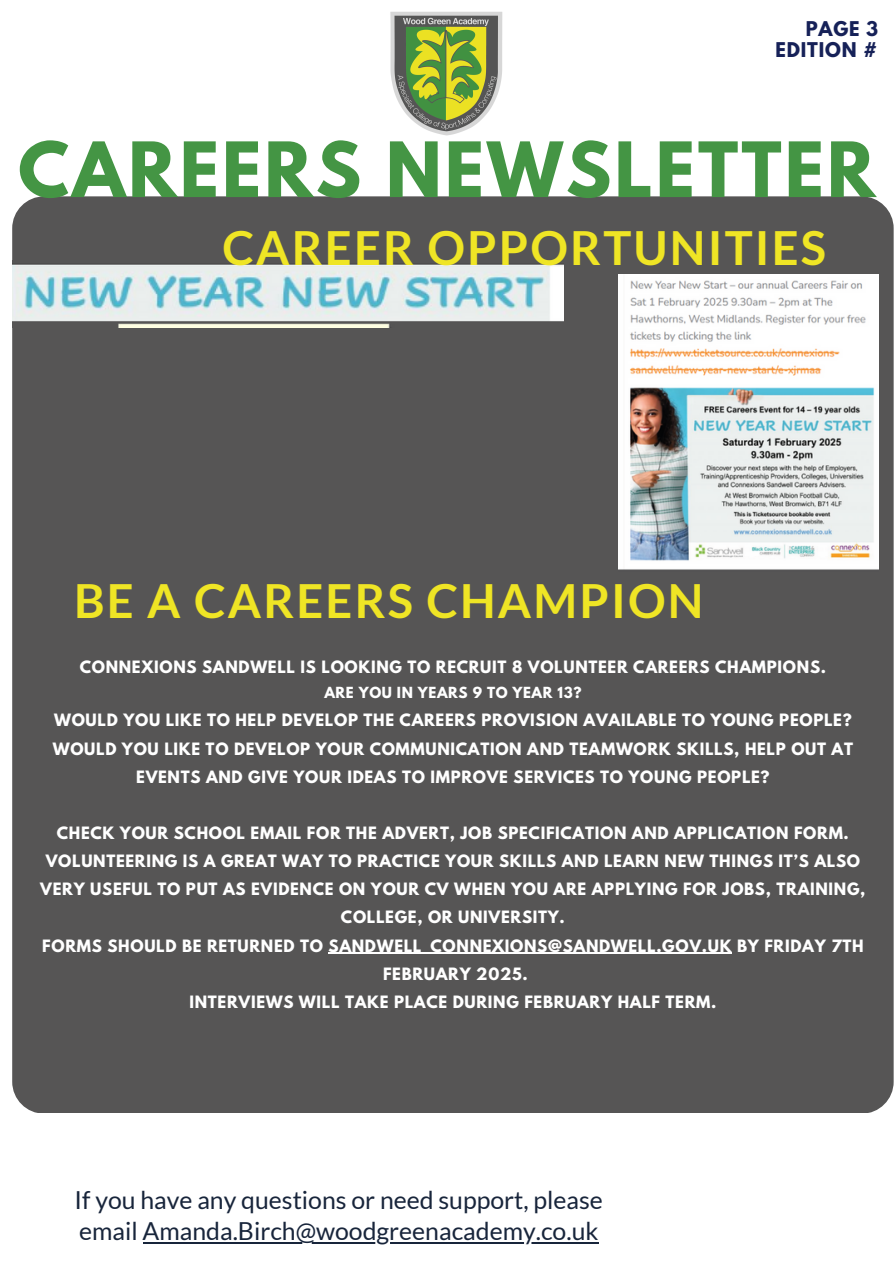
<style>
.page{position:relative;width:894px;height:1264px;background:#fff}
.page>*{position:absolute;margin:0;border:0;box-sizing:border-box;transform-origin:0 0}
.t1{font:700 67.5px "League Spartan";letter-spacing:.045em;color:#449544}
.t2{font:700 47.1px "Lato";letter-spacing:.045em;color:#efe525}
.t3{font:24.75px/31.7px "Lato";color:#18253b}
.t4{font:700 18px/20.2px "League Spartan";letter-spacing:.045em;color:#162158;text-align:right}
.t5{font:700 15px/28.2px "League Spartan";letter-spacing:.045em;color:#fff;text-align:center}
.t6{font:700 13.5px "League Spartan";letter-spacing:.045em;color:#fff}
</style>
<div class="page">
<div style="left:12px;top:196px;width:881px;height:917px;background:#565555;border-radius:32px"></div>
<img style="left:390px;top:11px;width:113px;height:125px">
<img style="left:12px;top:264px;width:551px;height:64px">
<img style="left:618px;top:274px;width:260px;height:296px">
<hr style="left:143px;top:1241px;width:455px;height:2px;background:#18253b">
<hr style="left:328px;top:952px;width:404px;height:1px;background:#fff">
<h2 class="t4" style="left:775px;top:21px;width:104px">PAGE 3<br>EDITION #</h2>
<p class="t1" style="left:18px;top:136px;width:858px">CAREERS NEWSLETTER</p>
<p class="t2" style="left:222px;top:218px;width:605px">CAREER OPPORTUNITIES</p>
<p class="t2" style="left:74px;top:571px;width:630px">BE A CAREERS CHAMPION</p>
<p class="t5" style="left:80px;top:655px;width:747px">CONNEXIONS SANDWELL IS LOOKING TO RECRUIT 8 VOLUNTEER CAREERS CHAMPIONS.</p>
<p class="t6" style="left:324px;top:686px;width:258px">ARE YOU IN YEARS 9 TO YEAR 13?</p>
<p class="t5" style="left:54px;top:708px;width:798px">WOULD YOU LIKE TO HELP DEVELOP THE CAREERS PROVISION AVAILABLE TO YOUNG PEOPLE?</p>
<p class="t5" style="left:53px;top:736px;width:801px">WOULD YOU LIKE TO DEVELOP YOUR COMMUNICATION AND TEAMWORK SKILLS, HELP OUT AT<br>EVENTS AND GIVE YOUR IDEAS TO IMPROVE SERVICES TO YOUNG PEOPLE?</p>
<p class="t5" style="left:40px;top:820px;width:826px">CHECK YOUR SCHOOL EMAIL FOR THE ADVERT, JOB SPECIFICATION AND APPLICATION FORM.<br>VOLUNTEERING IS A GREAT WAY TO PRACTICE YOUR SKILLS AND LEARN NEW THINGS IT’S ALSO VERY USEFUL TO PUT AS EVIDENCE ON YOUR CV WHEN YOU ARE APPLYING FOR JOBS, TRAINING, COLLEGE, OR UNIVERSITY.</p>
<p class="t5" style="left:42px;top:933px;width:822px">FORMS SHOULD BE RETURNED TO SANDWELL_CONNEXIONS@SANDWELL.GOV.UK BY FRIDAY 7TH</p>
<p class="t5" style="left:383px;top:961px;width:146px">FEBRUARY 2025.</p>
<p class="t5" style="left:189px;top:989px;width:528px">INTERVIEWS WILL TAKE PLACE DURING FEBRUARY HALF TERM.</p>
<h4 class="t3" style="left:75px;top:1183px;width:529px">If you have any questions or need support, please email Amanda.Birch@woodgreenacademy.co.uk</h4>
</div>
